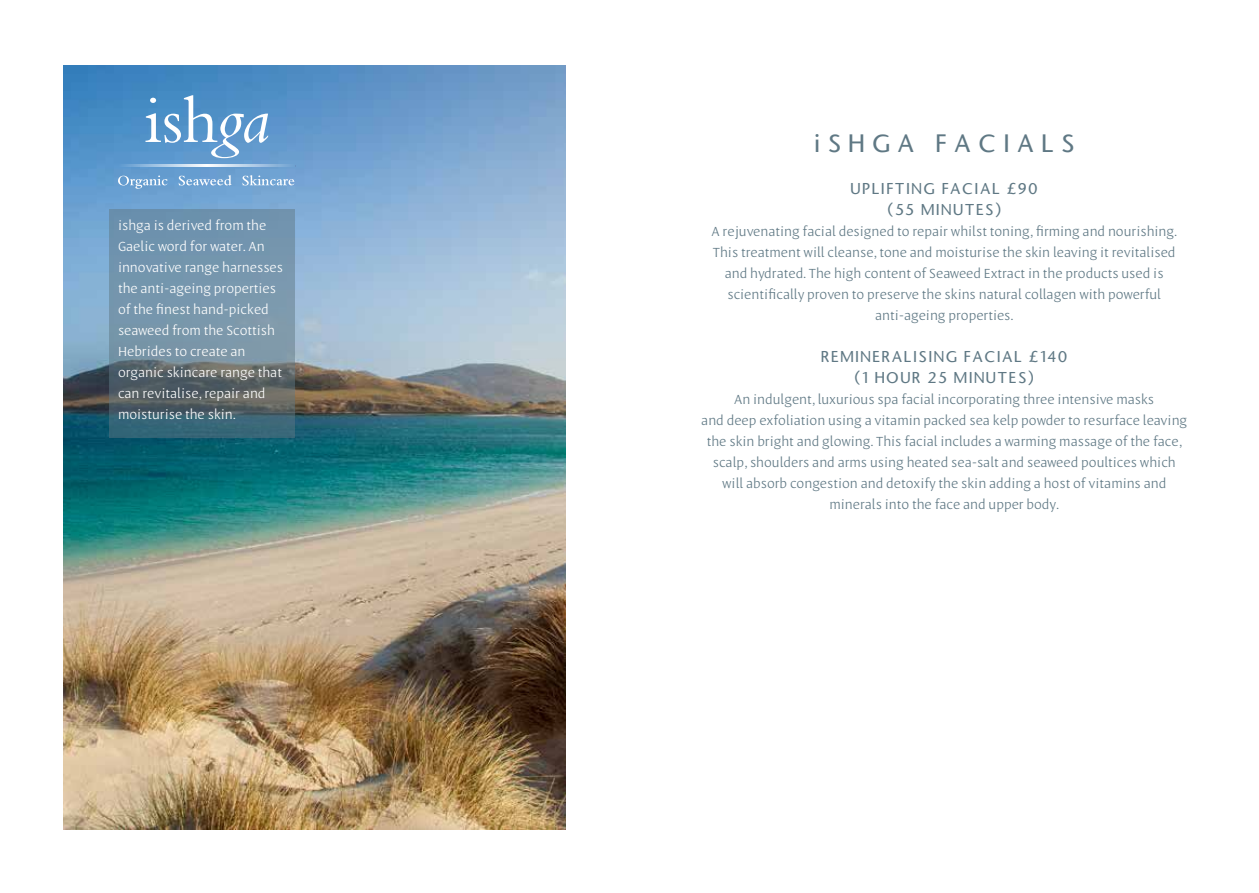
<style>
.page{position:relative;width:1259px;height:893px;background:#fff}
.page>*{position:absolute;margin:0;border:0;box-sizing:border-box;transform-origin:0 0}
.t1{font:500 24px "Stone Sans";letter-spacing:.31em;color:#5f7884}
.t2{font:300 15px/21px "Leksa Sans";color:#5f7884;text-align:center}
.t3{font:300 15px/21px "Leksa Sans";color:#fff}
.t4{font:500 15px/21px "Stone Sans";letter-spacing:.1em;color:#5f7884;text-align:center}
</style>
<div class="page">
<img style="left:64px;top:65px;width:502px;height:764px">
<svg style="left:145px;top:95px;width:123px;height:63px"></svg>
<svg style="left:118px;top:175px;width:176px;height:14px"></svg>
<hr style="left:118px;top:165px;width:89px;height:2px;background:#fff">
<hr style="left:207px;top:165px;width:88px;height:2px;background:#fff">
<svg style="left:109px;top:210px;width:186px;height:228px;fill:#7294ab"></svg>
<p class="t3" style="left:118px;top:215px;width:167px">ishga is derived from the<br>Gaelic word for water. An innovative range harnesses the anti-ageing properties of the finest hand-picked seaweed from the Scottish<br>Hebrides to create an organic skincare range that can revitalise, repair and moisturise the skin.</p>
<h1 class="t1" style="left:814px;top:128px;width:262px">iSHGA FACIALS</h1>
<p class="t4" style="left:850px;top:178px;width:189px">UPLIFTING FACIAL £90 (55 MINUTES)</p>
<p class="t2" style="left:711px;top:220px;width:467px">A rejuvenating facial designed to repair whilst toning, firming and nourishing.<br>This treatment will cleanse, tone and moisturise the skin leaving it revitalised and hydrated. The high content of Seaweed Extract in the products used is scientifically proven to preserve the skins natural collagen with powerful anti-ageing properties.</p>
<p class="t4" style="left:821px;top:346px;width:248px">REMINERALISING FACIAL £140 (1 HOUR 25 MINUTES)</p>
<p class="t2" style="left:701px;top:388px;width:487px">An indulgent, luxurious spa facial incorporating three intensive masks<br>and deep exfoliation using a vitamin packed sea kelp powder to resurface leaving the skin bright and glowing. This facial includes a warming massage of the face, scalp, shoulders and arms using heated sea-salt and seaweed poultices which will absorb congestion and detoxify the skin adding a host of vitamins and minerals into the face and upper body.</p>
</div>
